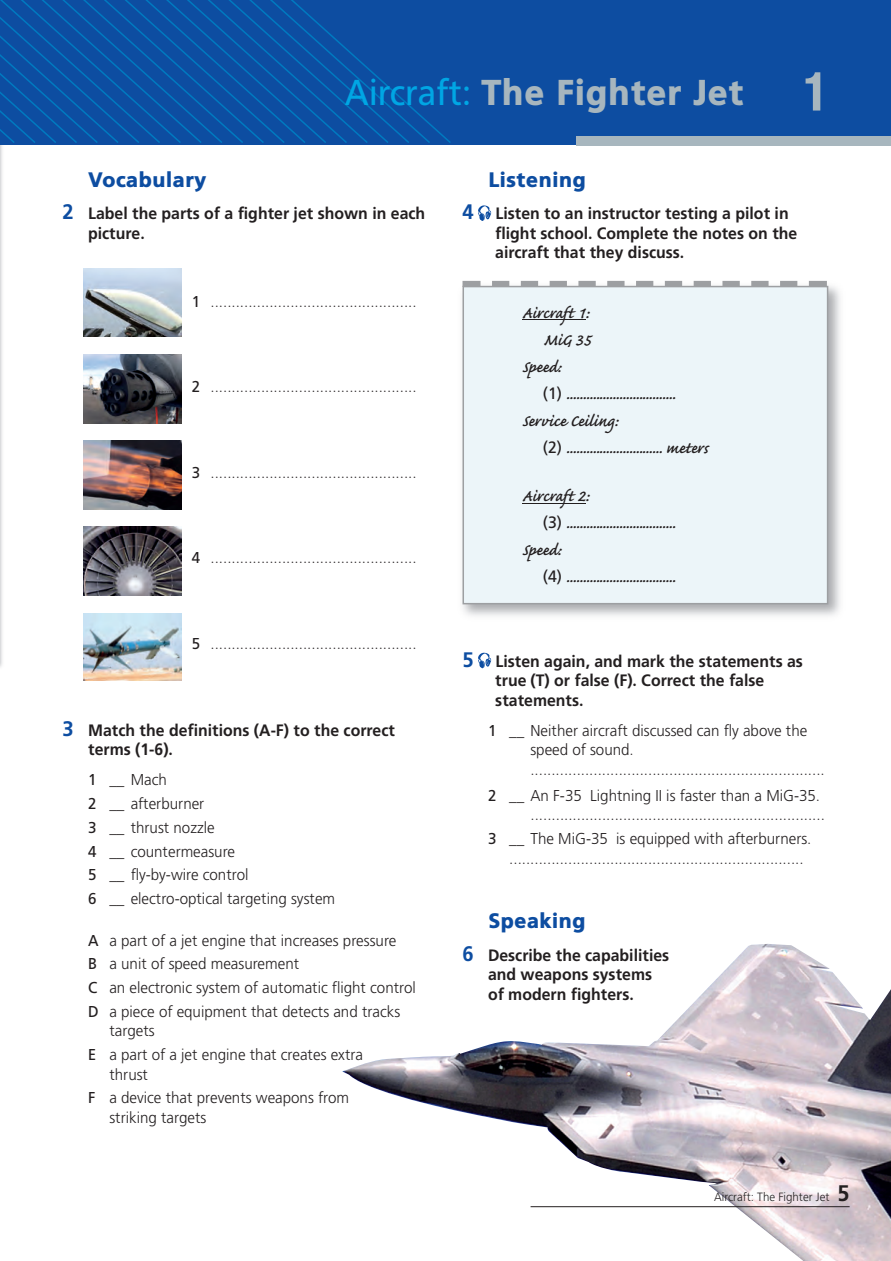
<style>
.page{position:relative;width:891px;height:1261px;background:#fff}
.page>*{position:absolute;margin:0;border:0;box-sizing:border-box;transform-origin:0 0}
.t1{font:700 condensed 54px "Helvetica Neue LT Std";color:#a7b6be;scale:.96 1}
.t2{font:900 36px "PF Catalog";color:#a7b6be;scale:.96 1}
.t3{font:600 21px "Caflisch Script Pro";color:#231f20;scale:.96 1}
.t4{font:900 21px "PF Catalog";color:#0d4da1}
.t5{font:700 16.5px/19.5px "PF Catalog";color:#231f20;scale:.96 1}
.t6{font:300 15.75px/23.7px "PF Catalog";color:#231f20;scale:.96 1}
.t7{font:300 12px "PF Catalog";color:#231f20;scale:.96 1}
.s1{font-weight:400;color:#00a6e4}
.s2{font-size:21px;color:#0d4da1}
.s3{font-weight:400}
.s4{font-family:"PF Catalog";font-weight:400;font-size:16.5px}
.s5{font-weight:700;font-size:22.5px}
</style>
<div class="page">
<img style="left:462px;top:280px;width:378px;height:336px">
<div style="left:464px;top:287px;width:362px;height:316px;background:#ecf5f9"></div>
<div style="left:462px;top:286px;width:366px;height:318px;border:2px solid #9d9fa2"></div>
<svg style="left:480px;top:281px;width:329px;height:6px"></svg>
<div style="left:462px;top:281px;width:18px;height:6px;background:#9d9fa2"></div>
<div style="left:809px;top:281px;width:18px;height:6px;background:#9d9fa2"></div>
<svg style="left:478px;top:205px;width:13px;height:16px"></svg>
<svg style="left:478px;top:653px;width:13px;height:15px"></svg>
<img style="left:84px;top:268px;width:98px;height:69px">
<img style="left:84px;top:354px;width:97px;height:69px">
<img style="left:84px;top:440px;width:98px;height:69px">
<img style="left:84px;top:527px;width:98px;height:68px">
<img style="left:84px;top:613px;width:98px;height:67px">
<img style="left:342px;top:943px;width:549px;height:318px">
<hr style="left:522px;top:319px;width:63px;height:1px;background:#231f20">
<hr style="left:522px;top:503px;width:63px;height:1px;background:#231f20">
<img style="left:0;top:145px;width:2px;height:522px">
<div style="left:0;top:0;width:891px;height:145px;background:#0d4da1"></div>
<div style="left:576px;top:136px;width:315px;height:10px;background:#a7b6be"></div>
<hr style="left:530px;top:1206px;width:319px;height:1px;background:#231f20">
<svg style="left:0;top:0;width:451px;height:143px"></svg>
<h2 class="t2" style="left:345px;top:71px;width:417px"><span class="s1">Aircraft:</span> The Fighter Jet</h2>
<h1 class="t1" style="left:803px;top:72px;width:27px">1</h1>
<h3 class="t4" style="left:88px;top:167px;width:120px">Vocabulary</h3>
<p class="t5" style="left:88px;top:204px;width:352px;text-indent:-26px"><span class="s2">2</span> Label the parts of a fighter jet shown in each picture.</p>
<p class="t6" style="left:192px;top:290px;width:236px"><span class="s3">1</span> .................................................</p>
<p class="t6" style="left:192px;top:375px;width:236px"><span class="s3">2</span> .................................................</p>
<p class="t6" style="left:192px;top:461px;width:236px"><span class="s3">3</span> .................................................</p>
<p class="t6" style="left:192px;top:546px;width:236px"><span class="s3">4</span> .................................................</p>
<p class="t6" style="left:192px;top:632px;width:236px"><span class="s3">5</span> .................................................</p>
<h3 class="t4" style="left:488px;top:167px;width:99px">Listening</h3>
<p class="t5" style="left:495px;top:204px;width:316px;text-indent:-33px"><span class="s2">4</span> Listen to an instructor testing a pilot in flight school. Complete the notes on the aircraft that they discuss.</p>
<h3 class="t3" style="left:522px;top:298px;width:71px">Aircraft 1:</h3>
<h3 class="t3" style="left:543px;top:325px;width:51px">MiG 35</h3>
<h3 class="t3" style="left:522px;top:352px;width:42px">Speed:</h3>
<h3 class="t3" style="left:543px;top:379px;width:139px"><span class="s4">(1)</span> .................................</h3>
<h3 class="t3" style="left:522px;top:406px;width:101px">Service Ceiling:</h3>
<h3 class="t3" style="left:543px;top:433px;width:173px"><span class="s4">(2)</span> ............................. meters</h3>
<h3 class="t3" style="left:522px;top:482px;width:71px">Aircraft 2:</h3>
<h3 class="t3" style="left:543px;top:509px;width:139px"><span class="s4">(3)</span> .................................</h3>
<h3 class="t3" style="left:522px;top:536px;width:42px">Speed:</h3>
<h3 class="t3" style="left:543px;top:563px;width:139px"><span class="s4">(4)</span> .................................</h3>
<p class="t5" style="left:88px;top:720px;width:321px;text-indent:-26px"><span class="s2">3</span> Match the definitions (A-F) to the correct terms (1-6).</p>
<p class="t6" style="left:88px;top:768px;width:259px"><span class="s3">1</span> __ Mach<br><span class="s3">2</span> __ afterburner<br><span class="s3">3</span> __ thrust nozzle<br><span class="s3">4</span> __ countermeasure<br><span class="s3">5</span> __ fly-by-wire control<br><span class="s3">6</span> __ electro-optical targeting system</p>
<p class="t6" style="left:88px;top:928px;width:343px"><span class="s3">A</span> a part of a jet engine that increases pressure<br><span class="s3">B</span> a unit of speed measurement<br><span class="s3">C</span> an electronic system of automatic flight control <span class="s3">D</span> a piece of equipment that detects and tracks</p>
<p class="t6" style="left:88px;top:1019px;width:288px;text-indent:21px">targets<br><span class="s3">E</span> a part of a jet engine that creates extra</p>
<p class="t6" style="left:88px;top:1062px;width:273px;text-indent:21px">thrust<br><span class="s3">F</span> a device that prevents weapons from</p>
<p class="t6" style="left:109px;top:1105px;width:103px">striking targets</p>
<p class="t5" style="left:495px;top:651px;width:322px;text-indent:-33px"><span class="s2">5</span> Listen again, and mark the statements as true (T) or false (F). Correct the false statements.</p>
<p class="t6" style="left:530px;top:721px;width:308px;line-height:19.5px;text-indent:-42px"><span class="s3">1</span> __ Neither aircraft discussed can fly above the speed of sound. ......................................................................</p>
<p class="t6" style="left:530px;top:786px;width:308px;line-height:19.5px;text-indent:-43px"><span class="s3">2</span> __ An F-35 Lightning II is faster than a MiG-35. ......................................................................</p>
<p class="t6" style="left:509px;top:829px;width:316px;line-height:19.5px;text-indent:-21px"><span class="s3">3</span> __ The MiG-35 is equipped with afterburners. ......................................................................</p>
<h3 class="t4" style="left:488px;top:908px;width:99px">Speaking</h3>
<p class="t5" style="left:488px;top:945px;width:190px;text-indent:-26px"><span class="s2">6</span> Describe the capabilities and weapons systems of modern fighters.</p>
<p class="t7" style="left:714px;top:1189px;width:143px">Aircraft: The Fighter Jet <span class="s5">5</span></p>
</div>
